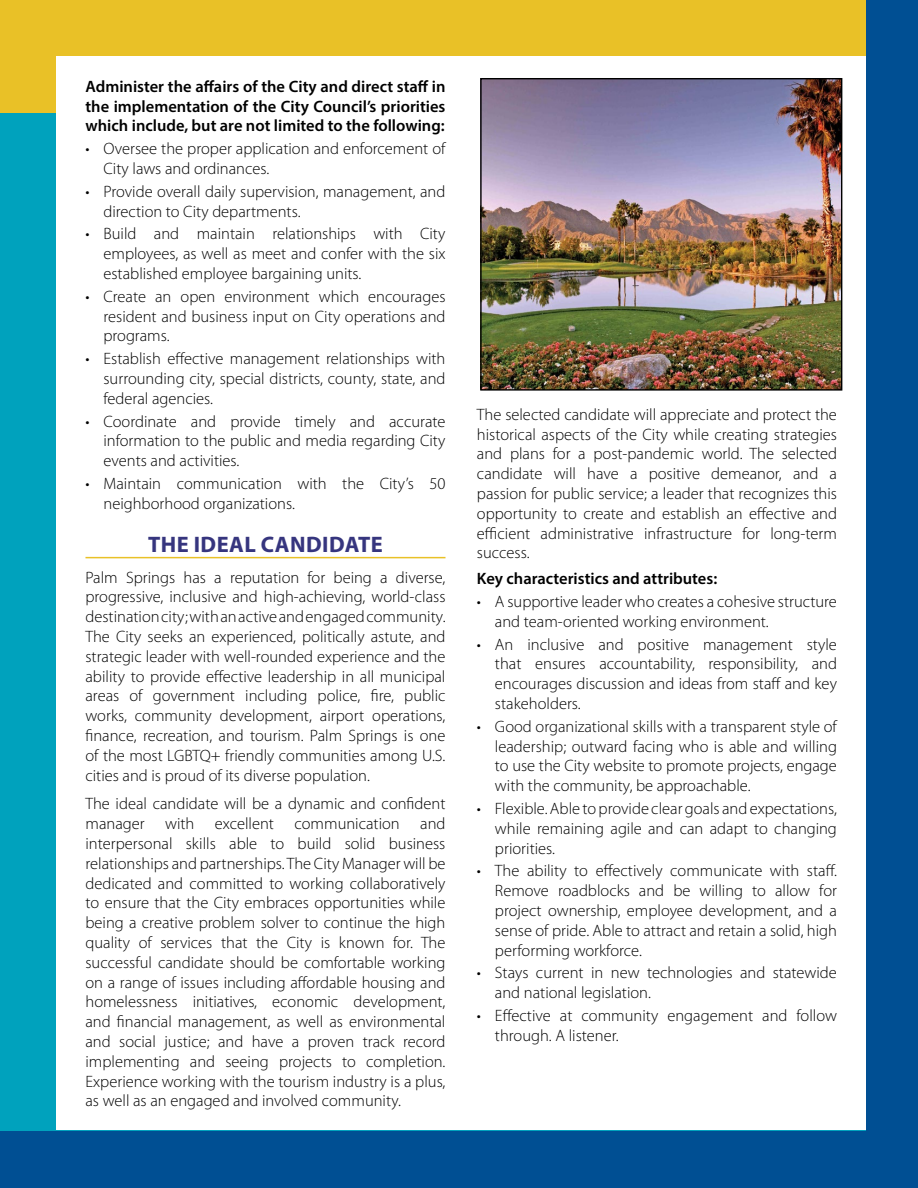
<style>
.page{position:relative;width:918px;height:1188px;background:#004f93}
.page>*{position:absolute;margin:0;border:0;box-sizing:border-box;transform-origin:0 0}
.t1{font:700 22.5px "Myriad Pro";letter-spacing:.02em;color:#36357e}
.t2{font:300 16.5px/19.8px "Myriad Pro";color:#000;text-align:justify}
.t3{font:600 16.5px/19.8px "Myriad Pro";color:#000;text-align:justify}
</style>
<div class="page">
<div style="left:0;top:0;width:866px;height:1130px;background:#00a2bd"></div>
<div style="left:0;top:0;width:866px;height:112px;background:#e9c127"></div>
<div style="left:56px;top:56px;width:809px;height:1074px;background:#fff"></div>
<img style="left:482px;top:80px;width:358px;height:309px">
<div style="left:480px;top:78px;width:362px;height:313px;border:1px solid #000"></div>
<hr style="left:86px;top:557px;width:360px;height:1px;background:#e9c127">
<p class="t3" style="left:86px;top:76px;width:362px">Administer the affairs of the City and direct staff in the implementation of the City Council’s priorities which include, but are not limited to the following:</p>
<p class="t2" style="left:104px;top:139px;width:343px;text-indent:-18px">• Oversee the proper application and enforcement of<br>City laws and ordinances.</p>
<p class="t2" style="left:104px;top:181px;width:343px;text-indent:-18px">• Provide overall daily supervision, management, and direction to City departments.</p>
<p class="t2" style="left:104px;top:224px;width:344px;text-indent:-18px">• Build and maintain relationships with City employees, as well as meet and confer with the six established employee bargaining units.</p>
<p class="t2" style="left:104px;top:286px;width:344px;text-indent:-18px">• Create an open environment which encourages resident and business input on City operations and programs.</p>
<p class="t2" style="left:104px;top:349px;width:343px;text-indent:-18px">• Establish effective management relationships with surrounding city, special districts, county, state, and federal agencies.</p>
<p class="t2" style="left:104px;top:411px;width:344px;text-indent:-18px">• Coordinate and provide timely and accurate information to the public and media regarding City events and activities.</p>
<p class="t2" style="left:104px;top:474px;width:343px;text-indent:-18px">• Maintain communication with the City’s 50 neighborhood organizations.</p>
<h1 class="t1" style="left:148px;top:530px;width:236px">THE IDEAL CANDIDATE</h1>
<p class="t2" style="left:86px;top:567px;width:362px">Palm Springs has a reputation for being a diverse, progressive, inclusive and high-achieving, world-class destination city; with an active and engaged community.<br>The City seeks an experienced, politically astute, and strategic leader with well-rounded experience and the ability to provide effective leadership in all municipal areas of government including police, fire, public works, community development, airport operations, finance, recreation, and tourism. Palm Springs is one of the most LGBTQ+ friendly communities among U.S. cities and is proud of its diverse population.</p>
<p class="t2" style="left:86px;top:794px;width:362px">The ideal candidate will be a dynamic and confident manager with excellent communication and interpersonal skills able to build solid business relationships and partnerships. The City Manager will be dedicated and committed to working collaboratively to ensure that the City embraces opportunities while being a creative problem solver to continue the high quality of services that the City is known for. The successful candidate should be comfortable working on a range of issues including affordable housing and homelessness initiatives, economic development, and financial management, as well as environmental and social justice; and have a proven track record implementing and seeing projects to completion.<br>Experience working with the tourism industry is a plus, as well as an engaged and involved community.</p>
<p class="t2" style="left:477px;top:404px;width:362px">The selected candidate will appreciate and protect the historical aspects of the City while creating strategies and plans for a post-pandemic world. The selected candidate will have a positive demeanor, and a passion for public service; a leader that recognizes this opportunity to create and establish an effective and efficient administrative infrastructure for long-term success.</p>
<p class="t3" style="left:477px;top:568px;width:242px">Key characteristics and attributes:</p>
<p class="t2" style="left:495px;top:591px;width:343px;text-indent:-18px">• A supportive leader who creates a cohesive structure and team-oriented working environment.</p>
<p class="t2" style="left:495px;top:634px;width:344px;text-indent:-18px">• An inclusive and positive management style that ensures accountability, responsibility, and encourages discussion and ideas from staff and key stakeholders.</p>
<p class="t2" style="left:495px;top:716px;width:343px;text-indent:-18px">• Good organizational skills with a transparent style of leadership; outward facing who is able and willing to use the City website to promote projects, engage with the community, be approachable.</p>
<p class="t2" style="left:495px;top:798px;width:344px;text-indent:-18px">• Flexible. Able to provide clear goals and expectations, while remaining agile and can adapt to changing priorities.</p>
<p class="t2" style="left:495px;top:861px;width:344px;text-indent:-18px">• The ability to effectively communicate with staff.<br>Remove roadblocks and be willing to allow for project ownership, employee development, and a sense of pride. Able to attract and retain a solid, high performing workforce.</p>
<p class="t2" style="left:495px;top:963px;width:343px;text-indent:-18px">• Stays current in new technologies and statewide and national legislation.</p>
<p class="t2" style="left:495px;top:1005px;width:344px;text-indent:-18px">• Effective at community engagement and follow through. A listener.</p>
</div>
